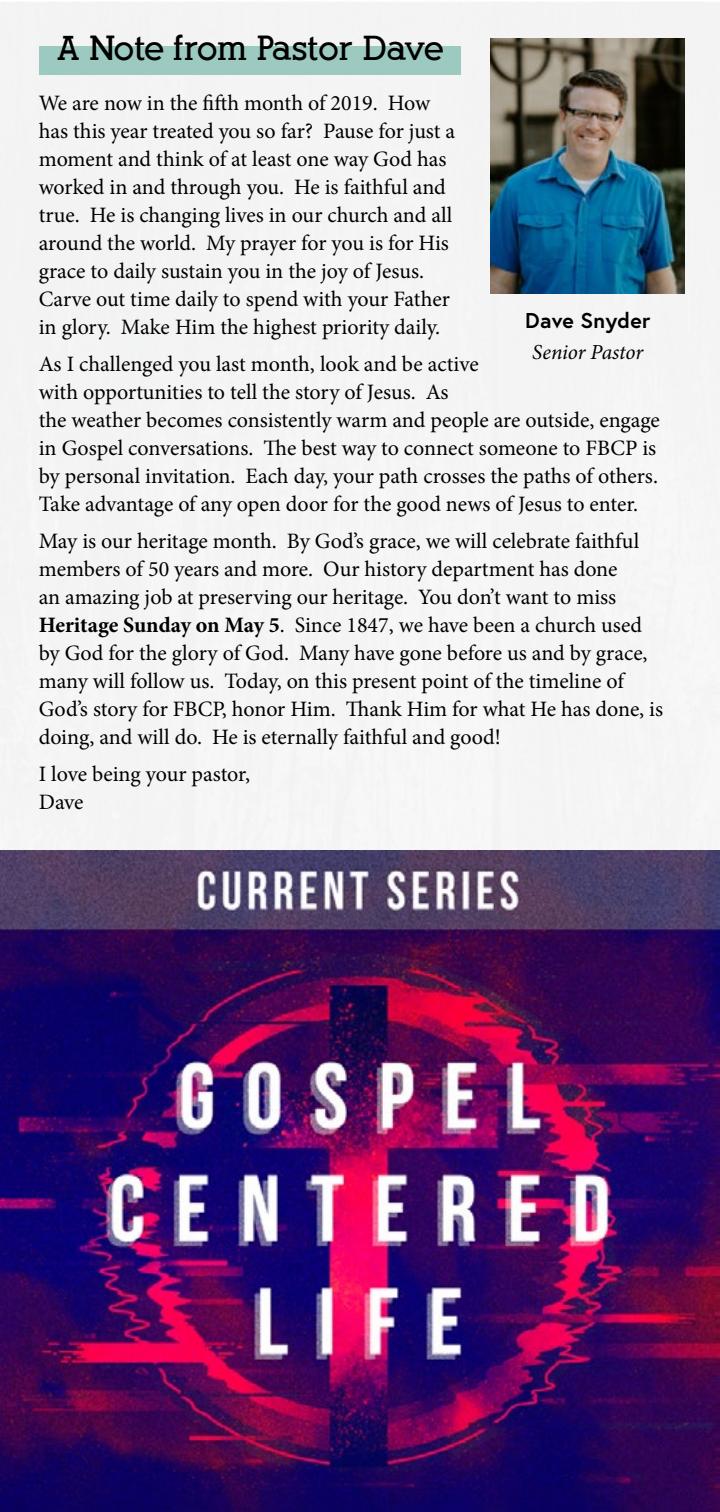
<style>
.page{position:relative;width:720px;height:1512px;background:#fff}
.page>*{position:absolute;margin:0;border:0;box-sizing:border-box;transform-origin:0 0}
.t1{font:700 34px "Alexandria FLF";color:#000}
.t2{font:22px/28px "Minion Pro";letter-spacing:-.005em;color:#000}
.t3{font:italic 21.4px "Minion Pro";letter-spacing:-.01em;color:#000}
.t4{font:700 21.4px "Europa";letter-spacing:.01em;color:#000}
.s1{font-weight:700}
</style>
<div class="page">
<div style="left:0;top:2px;width:720px;height:849px;background:#f4f4f4"></div>
<img style="left:491px;top:39px;width:194px;height:254px">
<img style="left:0;top:851px;width:720px;height:661px">
<div style="left:40px;top:46px;width:421px;height:29px;background:#9ccac0"></div>
<h1 class="t1" style="left:57px;top:31px;width:388px">A Note from Pastor Dave</h1>
<p class="t2" style="left:39px;top:89px;width:418px">We are now in the fifth month of 2019. How has this year treated you so far? Pause for just a moment and think of at least one way God has worked in and through you. He is faithful and true. He is changing lives in our church and all around the world. My prayer for you is for His grace to daily sustain you in the joy of Jesus.<br>Carve out time daily to spend with your Father in glory. Make Him the highest priority daily.</p>
<p class="t2" style="left:39px;top:350px;width:623px">As I challenged you last month, look and be active<br>with opportunities to tell the story of Jesus. As<br>the weather becomes consistently warm and people are outside, engage in Gospel conversations. The best way to connect someone to FBCP is by personal invitation. Each day, your path crosses the paths of others.<br>Take advantage of any open door for the good news of Jesus to enter.</p>
<p class="t2" style="left:39px;top:527px;width:626px">May is our heritage month. By God’s grace, we will celebrate faithful members of 50 years and more. Our history department has done<br>an amazing job at preserving our heritage. You don’t want to miss <span class="s1">Heritage Sunday on May 5</span>. Since 1847, we have been a church used by God for the glory of God. Many have gone before us and by grace, many will follow us. Today, on this present point of the timeline of God’s story for FBCP, honor Him. Thank Him for what He has done, is doing, and will do. He is eternally faithful and good!</p>
<p class="t2" style="left:39px;top:760px;width:213px">I love being your pastor,<br>Dave</p>
<p class="t4" style="left:525px;top:306px;width:127px">Dave Snyder</p>
<p class="t3" style="left:532px;top:338px;width:113px">Senior Pastor</p>
</div>
